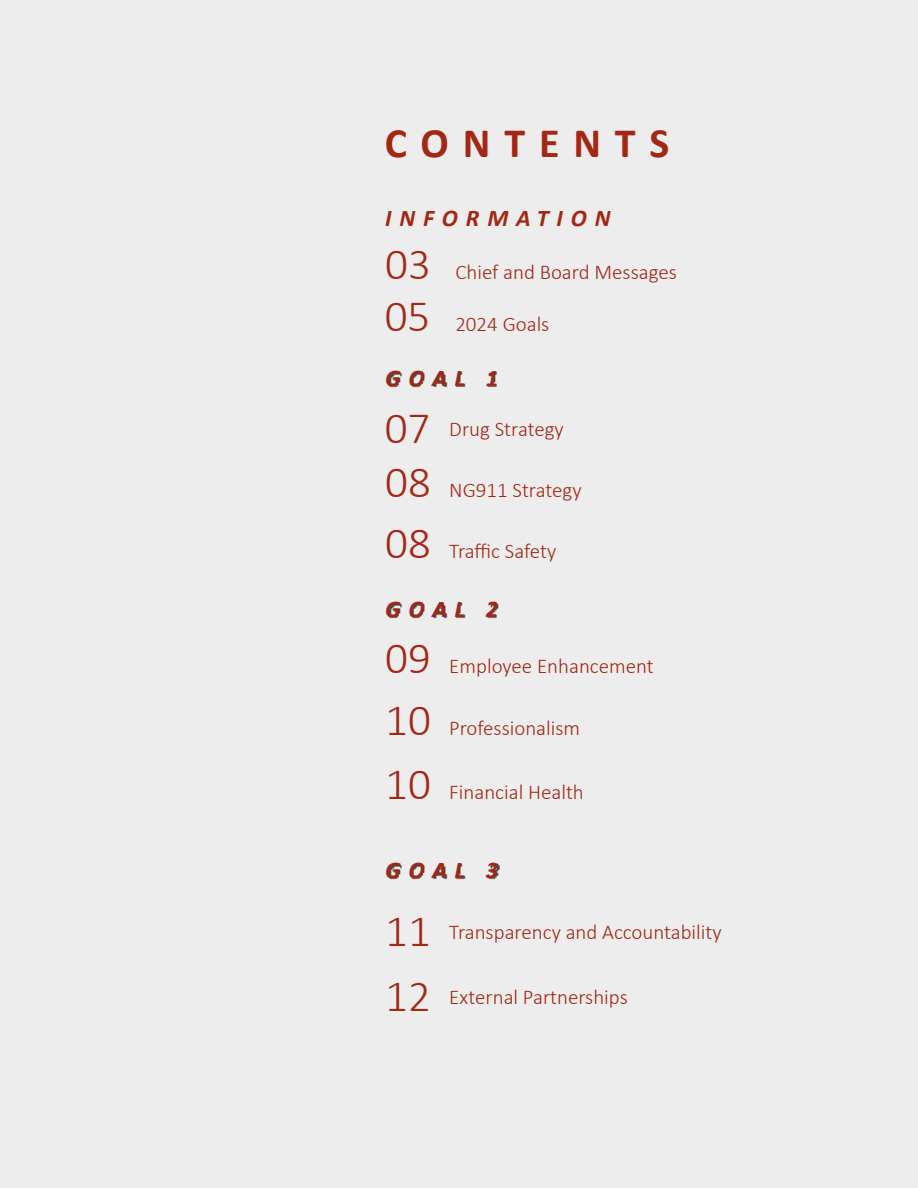
<style>
.page{position:relative;width:918px;height:1188px;background:#fff}
.page>*{position:absolute;margin:0;border:0;box-sizing:border-box;transform-origin:0 0}
.t1{font:700 42px "Calibri";letter-spacing:.33em;color:#a32714}
.t2{font:italic 700 24px "Calibri";letter-spacing:.33em;color:#a32714}
.t3{font:300 21px "Calibri";color:#a32714}
.s1{font-size:45px}
</style>
<div class="page">
<div style="left:305px;top:15px;width:464px;height:1052px;background:#ededee"></div>
<img style="left:387px;top:602px;width:112px;height:17px">
<img style="left:387px;top:371px;width:110px;height:17px">
<img style="left:387px;top:863px;width:113px;height:17px">
<h1 class="t1" style="left:385px;top:114px;width:286px">CONTENTS</h1>
<p class="t2" style="left:385px;top:201px;width:227px">INFORMATION</p>
<p class="t3" style="left:385px;top:259px;width:293px"><span class="s1">03</span> Chief and Board Messages</p>
<p class="t3" style="left:385px;top:311px;width:166px"><span class="s1">05</span> 2024 Goals</p>
<p class="t2" style="left:385px;top:361px;width:114px">GOAL 1</p>
<p class="t3" style="left:385px;top:416px;width:181px"><span class="s1">07</span> Drug Strategy</p>
<p class="t3" style="left:385px;top:477px;width:198px"><span class="s1">08</span> NG911 Strategy</p>
<p class="t3" style="left:385px;top:538px;width:173px"><span class="s1">08</span> Traffic Safety</p>
<p class="t2" style="left:385px;top:592px;width:114px">GOAL 2</p>
<p class="t3" style="left:385px;top:653px;width:270px"><span class="s1">09</span> Employee Enhancement</p>
<p class="t3" style="left:385px;top:715px;width:197px"><span class="s1">10</span> Professionalism</p>
<p class="t3" style="left:385px;top:779px;width:200px"><span class="s1">10</span> Financial Health</p>
<p class="t2" style="left:385px;top:853px;width:114px">GOAL 3</p>
<p class="t3" style="left:385px;top:919px;width:338px"><span class="s1">11</span> Transparency and Accountability</p>
<p class="t3" style="left:385px;top:984px;width:244px"><span class="s1">12</span> External Partnerships</p>
</div>
